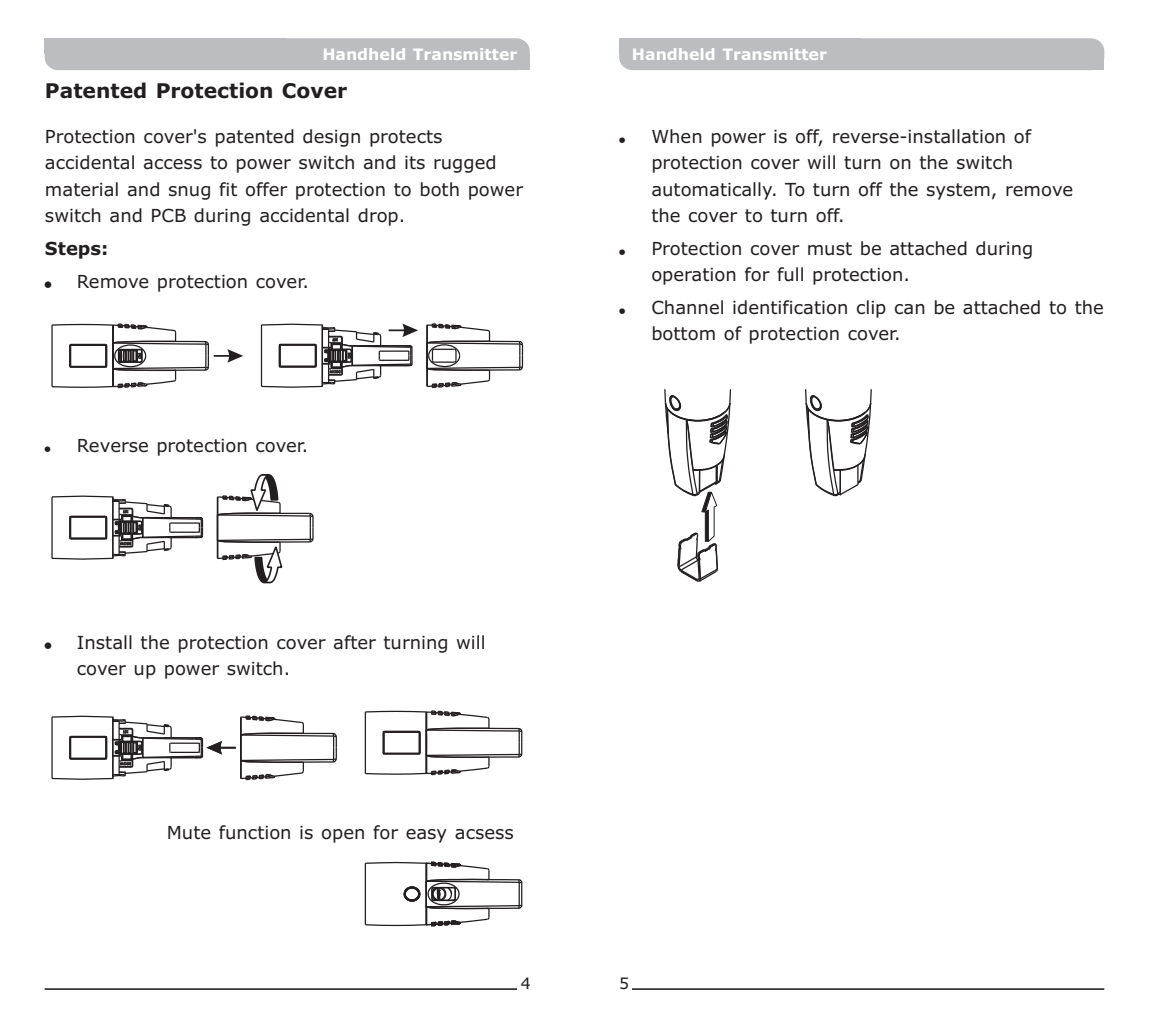
<style>
.page{position:relative;width:1149px;height:1021px;background:#fff}
.page>*{position:absolute;margin:0;border:0;box-sizing:border-box;transform-origin:0 0}
.t1{font:700 20.25px "Verdana";color:#231f20}
.t2{font:18px/26.3px "Verdana";color:#231f20}
.t3{font:700 18px "Verdana";color:#231f20}
.t4{font:700 15.75px "Verdana";color:#fff}
.t5{font:15.75px "Verdana";color:#231f20}
</style>
<div class="page">
<div style="left:45px;top:38px;width:484px;height:32px;background:#bcbdc0;border-radius:13px"></div>
<div style="left:45px;top:38px;width:242px;height:16px;background:#bcbdc0"></div>
<div style="left:271px;top:54px;width:258px;height:16px;background:#bcbdc0"></div>
<div style="left:619px;top:38px;width:484px;height:32px;background:#bcbdc0;border-radius:13px"></div>
<div style="left:619px;top:38px;width:242px;height:16px;background:#bcbdc0"></div>
<div style="left:845px;top:54px;width:258px;height:16px;background:#bcbdc0"></div>
<hr style="left:45px;top:988px;width:472px;height:1px;background:#231f20">
<hr style="left:631px;top:988px;width:472px;height:1px;background:#231f20">
<svg style="left:805px;top:389px;width:67px;height:108px"></svg>
<svg style="left:664px;top:389px;width:67px;height:193px"></svg>
<svg style="left:364px;top:861px;width:159px;height:66px"></svg>
<svg style="left:51px;top:323px;width:192px;height:66px"></svg>
<svg style="left:426px;top:323px;width:98px;height:66px"></svg>
<svg style="left:260px;top:323px;width:158px;height:65px"></svg>
<svg style="left:216px;top:474px;width:98px;height:110px"></svg>
<svg style="left:51px;top:495px;width:153px;height:64px"></svg>
<svg style="left:364px;top:710px;width:159px;height:66px"></svg>
<svg style="left:51px;top:715px;width:286px;height:66px"></svg>
<p class="t4" style="left:322px;top:48px;width:196px">Handheld Transmitter</p>
<p class="t4" style="left:631px;top:48px;width:196px">Handheld Transmitter</p>
<p class="t1" style="left:45px;top:82px;width:304px">Patented Protection Cover</p>
<p class="t2" style="left:45px;top:125px;width:479px">Protection cover's patented design protects accidental access to power switch and its rugged material and snug fit offer protection to both power switch and PCB during accidental drop.</p>
<p class="t3" style="left:45px;top:241px;width:65px">Steps:</p>
<p class="t2" style="left:77px;top:269px;width:233px">Remove protection cover.</p>
<p class="t2" style="left:77px;top:433px;width:233px">Reverse protection cover.</p>
<p class="t2" style="left:651px;top:125px;width:423px">When power is off, reverse-installation of protection cover will turn on the switch automatically. To turn off the system, remove the cover to turn off.</p>
<p class="t2" style="left:651px;top:236px;width:383px">Protection cover must be attached during operation for full protection.</p>
<p class="t2" style="left:651px;top:296px;width:454px">Channel identification clip can be attached to the bottom of protection cover.</p>
<p class="t2" style="left:77px;top:630px;width:410px">Install the protection cover after turning will cover up power switch.</p>
<p class="t2" style="left:167px;top:821px;width:348px">Mute function is open for easy acsess</p>
<p class="t5" style="left:520px;top:977px;width:12px">4</p>
<p class="t5" style="left:619px;top:977px;width:12px">5</p>
</div>
